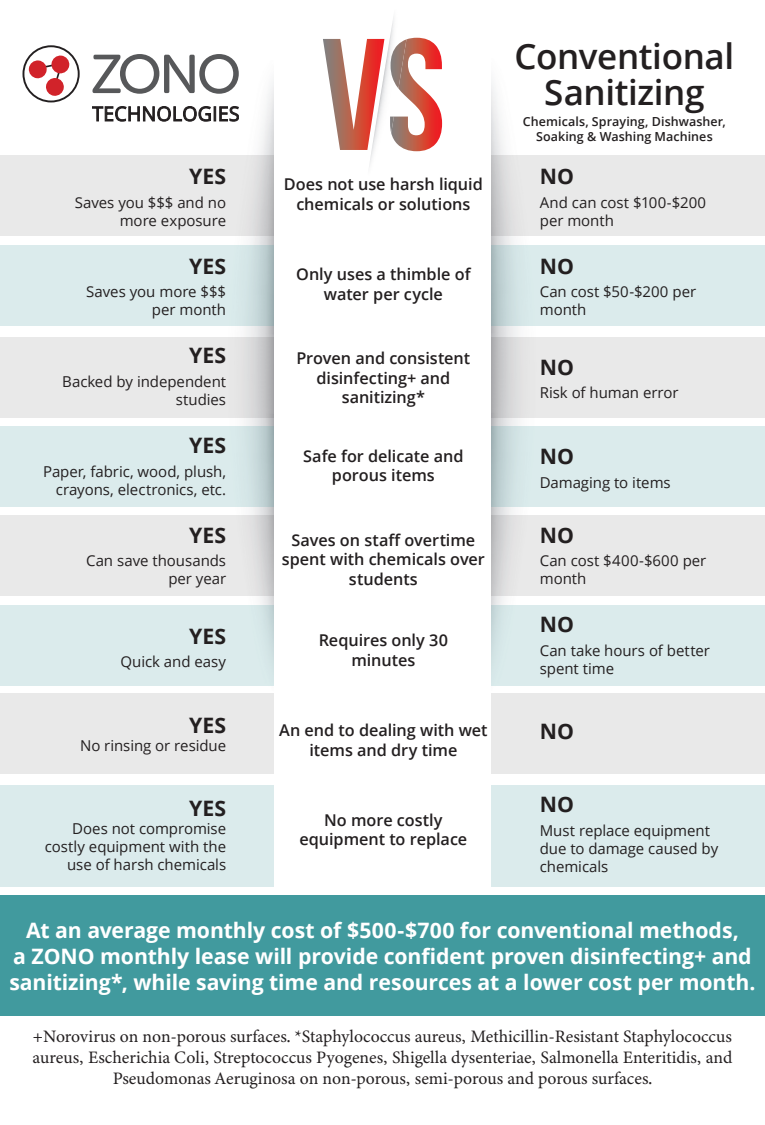
<style>
.page{position:relative;width:765px;height:1125px;background:#fff}
.page>*{position:absolute;margin:0;border:0;box-sizing:border-box;transform-origin:0 0}
.t1{font:600 35px/36.2px "Open Sans";letter-spacing:-.01em;color:#231f20;text-align:center}
.t2{font:700 21.25px/26.2px "Open Sans";letter-spacing:-.005em;color:#fff;text-align:center}
.t3{font:700 21.25px "Open Sans";color:#231f20}
.t4{font:17.5px/21px "Minion Variable Concept";color:#231f20;text-align:center}
.t5{font:600 16.25px/19.5px "Open Sans";letter-spacing:-.005em;color:#231f20;text-align:center}
.t6{font:15px/18px "Open Sans";letter-spacing:-.005em;color:#231f20;text-align:right}
.t7{font:600 12.5px/15px "Open Sans";letter-spacing:.005em;color:#231f20;text-align:center}
</style>
<div class="page">
<img style="left:191px;top:81px;width:83px;height:524px">
<svg style="left:92px;top:54px;width:147px;height:40px"></svg>
<svg style="left:92px;top:106px;width:147px;height:15px"></svg>
<div style="left:22px;top:45px;width:58px;height:57px;border:2px solid #231f20;border-radius:50%"></div>
<svg style="left:28px;top:55px;width:42px;height:41px"></svg>
<svg style="left:0;top:155px;width:274px;height:81px;background:#e6e6e6"></svg>
<div style="left:484px;top:155px;width:281px;height:81px;background:#e9e9e9"></div>
<svg style="left:0;top:337px;width:274px;height:81px;background:#e5e5e5"></svg>
<svg style="left:491px;top:337px;width:274px;height:81px;background:#e5e5e5"></svg>
<svg style="left:0;top:515px;width:274px;height:81px;background:#e6e6e7"></svg>
<div style="left:484px;top:515px;width:281px;height:81px;background:#e9e9e9"></div>
<div style="left:0;top:693px;width:285px;height:82px;background:#e9e9e9"></div>
<div style="left:484px;top:693px;width:281px;height:82px;background:#e9e9e9"></div>
<svg style="left:0;top:245px;width:274px;height:81px;background:#d7e8e9"></svg>
<svg style="left:491px;top:245px;width:274px;height:81px;background:#d8e8e9"></svg>
<svg style="left:0;top:426px;width:274px;height:81px;background:#d8e8e9"></svg>
<svg style="left:491px;top:426px;width:274px;height:81px;background:#d8e8e9"></svg>
<div style="left:0;top:605px;width:285px;height:81px;background:#dbebec"></div>
<div style="left:0;top:786px;width:285px;height:101px;background:#dbebec"></div>
<div style="left:484px;top:605px;width:281px;height:81px;background:#dbebec"></div>
<div style="left:484px;top:786px;width:281px;height:101px;background:#dbebec"></div>
<div style="left:275px;top:0;width:216px;height:894px;background:#fff"></div>
<img style="left:368px;top:17px;width:26px;height:150px">
<img style="left:323px;top:39px;width:61px;height:111px">
<img style="left:391px;top:38px;width:51px;height:113px">
<img style="left:390px;top:39px;width:16px;height:94px">
<div style="left:0;top:896px;width:765px;height:120px;background:#419a9e"></div>
<h2 class="t3" style="left:189px;top:161px;width:38px">YES</h2>
<p class="t6" style="left:75px;top:193px;width:153px">Saves you $$$ and no more exposure</p>
<h2 class="t3" style="left:189px;top:251px;width:38px">YES</h2>
<p class="t6" style="left:86px;top:283px;width:141px">Saves you more $$$ per month</p>
<h2 class="t3" style="left:189px;top:341px;width:38px">YES</h2>
<p class="t6" style="left:62px;top:372px;width:165px">Backed by independent studies</p>
<h2 class="t3" style="left:189px;top:430px;width:38px">YES</h2>
<p class="t6" style="left:43px;top:462px;width:184px">Paper, fabric, wood, plush, crayons, electronics, etc.</p>
<h2 class="t3" style="left:189px;top:520px;width:38px">YES</h2>
<p class="t6" style="left:86px;top:551px;width:142px">Can save thousands per year</p>
<h2 class="t3" style="left:189px;top:621px;width:38px">YES</h2>
<p class="t6" style="left:121px;top:652px;width:107px">Quick and easy</p>
<h2 class="t3" style="left:189px;top:710px;width:38px">YES</h2>
<p class="t6" style="left:80px;top:736px;width:148px">No rinsing or residue</p>
<h2 class="t3" style="left:189px;top:793px;width:38px">YES</h2>
<p class="t6" style="left:45px;top:819px;width:183px">Does not compromise costly equipment with the use of harsh chemicals</p>
<p class="t5" style="left:284px;top:174px;width:200px">Does not use harsh liquid chemicals or solutions</p>
<p class="t5" style="left:296px;top:264px;width:176px">Only uses a thimble of water per cycle</p>
<p class="t5" style="left:296px;top:348px;width:175px">Proven and consistent disinfecting+ and sanitizing*</p>
<p class="t5" style="left:303px;top:446px;width:162px">Safe for delicate and porous items</p>
<p class="t5" style="left:282px;top:530px;width:205px">Saves on staff overtime spent with chemicals over students</p>
<p class="t5" style="left:319px;top:630px;width:131px">Requires only 30 minutes</p>
<p class="t5" style="left:279px;top:720px;width:210px">An end to dealing with wet items and dry time</p>
<p class="t5" style="left:300px;top:810px;width:169px">No more costly equipment to replace</p>
<h1 class="t1" style="left:515px;top:37px;width:221px">Conventional<br>Sanitizing</h1>
<p class="t7" style="left:523px;top:113px;width:205px">Chemicals, Spraying, Dishwasher,<br>Soaking &amp; Washing Machines</p>
<h2 class="t3" style="left:540px;top:161px;width:36px">NO</h2>
<p class="t6" style="left:540px;top:193px;width:168px;text-align:left">And can cost $100-$200 per month</p>
<h2 class="t3" style="left:540px;top:251px;width:36px">NO</h2>
<p class="t6" style="left:540px;top:283px;width:158px;text-align:left">Can cost $50-$200 per month</p>
<h2 class="t3" style="left:540px;top:352px;width:36px">NO</h2>
<p class="t6" style="left:540px;top:383px;width:140px">Risk of human error</p>
<h2 class="t3" style="left:540px;top:442px;width:36px">NO</h2>
<p class="t6" style="left:540px;top:473px;width:132px">Damaging to items</p>
<h2 class="t3" style="left:540px;top:520px;width:36px">NO</h2>
<p class="t6" style="left:540px;top:551px;width:168px;text-align:left">Can cost $400-$600 per month</p>
<h2 class="t3" style="left:540px;top:610px;width:36px">NO</h2>
<p class="t6" style="left:540px;top:641px;width:172px;text-align:left">Can take hours of better spent time</p>
<h2 class="t3" style="left:540px;top:716px;width:36px">NO</h2>
<h2 class="t3" style="left:540px;top:790px;width:36px">NO</h2>
<p class="t6" style="left:540px;top:821px;width:180px;text-align:left">Must replace equipment due to damage caused by chemicals</p>
<h2 class="t2" style="left:9px;top:916px;width:748px">At an average monthly cost of $500-$700 for conventional methods,<br>a ZONO monthly lease will provide confident proven disinfecting+ and sanitizing*, while saving time and resources at a lower cost per month.</h2>
<p class="t4" style="left:32px;top:1025px;width:702px">+Norovirus on non-porous surfaces. *Staphylococcus aureus, Methicillin-Resistant Staphylococcus aureus, Escherichia Coli, Streptococcus Pyogenes, Shigella dysenteriae, Salmonella Enteritidis, and<br>Pseudomonas Aeruginosa on non-porous, semi-porous and porous surfaces.</p>
</div>
